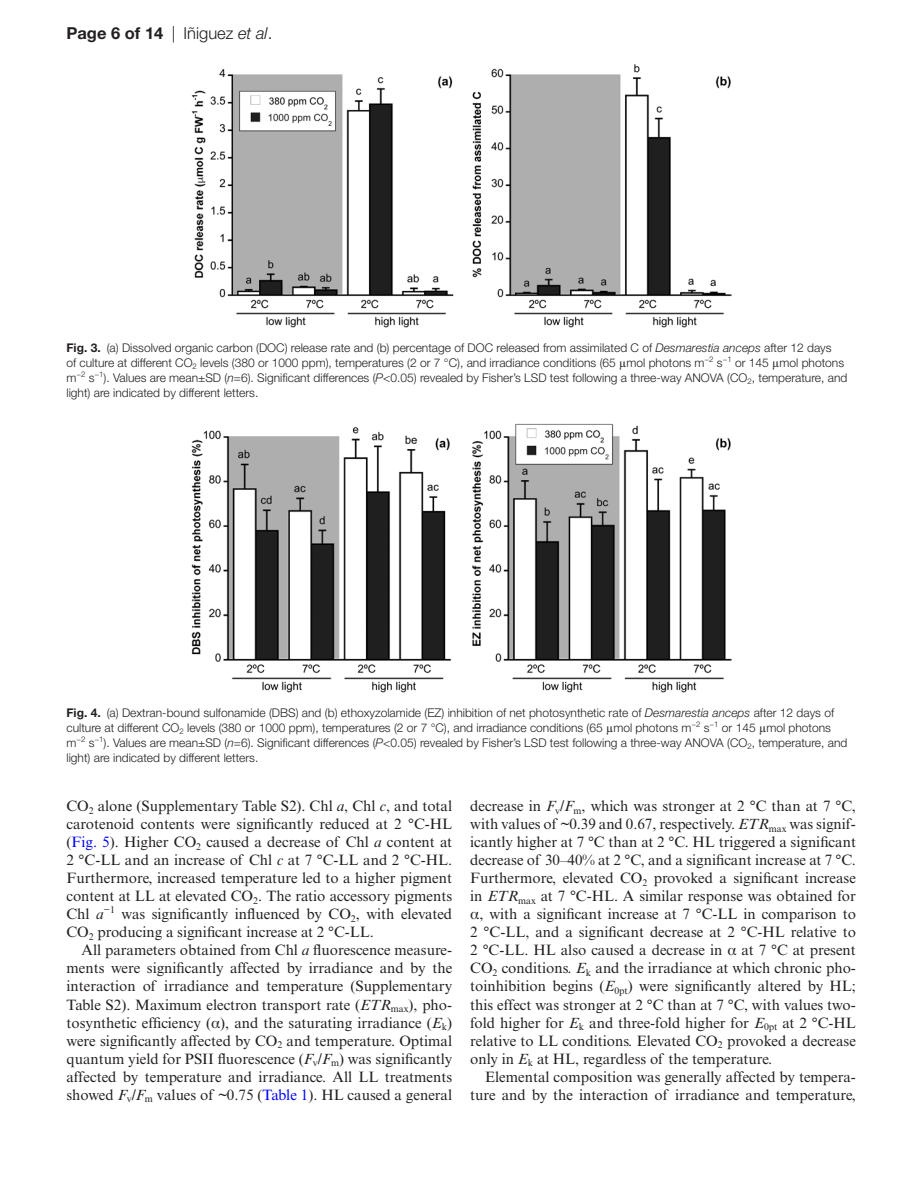
<style>
.page{position:relative;width:919px;height:1187px;background:#fff}
.page>*{position:absolute;margin:0;border:0;box-sizing:border-box;transform-origin:0 0}
.t1{font:700 16.5px "Helvetica Neue LT Std";color:#231f20}
.t2{font:15px/18px "Times New Roman MT Std";color:#231f20;text-align:justify}
.t3{font:300 12px/15px "Helvetica Neue LT Std";color:#231f20}
.s1{font-weight:300}
.s2{font-weight:300;font-style:italic}
.s3{font-weight:700}
.s4{font-style:italic}
.s5{font-family:"Gandhari Unicode";font-weight:400}
.s6{color:#00f}
.s7{font-family:"Gandhari Unicode"}
</style>
<div class="page">
<img style="left:191px;top:424px;width:540px;height:268px">
<img style="left:191px;top:64px;width:540px;height:264px">
<p class="t1" style="left:66px;top:23px;width:207px">Page 6 of 14 <span class="s1">| Iñiguez</span> <span class="s2">et al</span><span class="s1">.</span></p>
<p class="t3" style="left:66px;top:340px;width:782px"><span class="s3">Fig. 3.</span> (a) Dissolved organic carbon (DOC) release rate and (b) percentage of DOC released from assimilated C of <span class="s4">Desmarestia anceps</span> after 12 days<br>of culture at different CO<sub>2</sub> levels (380 or 1000 ppm), temperatures (2 or 7 °C), and irradiance conditions (65 <span class="s5">μ</span>mol photons m<sup>−2</sup> s<sup>−1</sup> or 145 <span class="s5">μ</span>mol photons m<sup>−2</sup> s<sup>−1</sup>). Values are mean±SD (<span class="s4">n</span>=6). Significant differences (<span class="s4">P</span>&lt;0.05) revealed by Fisher’s LSD test following a three-way ANOVA (CO<sub>2</sub>, temperature, and light) are indicated by different letters.</p>
<p class="t3" style="left:66px;top:704px;width:782px"><span class="s3">Fig. 4.</span> (a) Dextran-bound sulfonamide (DBS) and (b) ethoxyzolamide (EZ) inhibition of net photosynthetic rate of <span class="s4">Desmarestia anceps</span> after 12 days of culture at different CO<sub>2</sub> levels (380 or 1000 ppm), temperatures (2 or 7 °C), and irradiance conditions (65 <span class="s5">μ</span>mol photons m<sup>−2</sup> s<sup>−1</sup> or 145 <span class="s5">μ</span>mol photons m<sup>−2</sup> s<sup>−1</sup>). Values are mean±SD (<span class="s4">n</span>=6). Significant differences (<span class="s4">P</span>&lt;0.05) revealed by Fisher’s LSD test following a three-way ANOVA (CO<sub>2</sub>, temperature, and light) are indicated by different letters.</p>
<p class="t2" style="left:66px;top:797px;width:387px">CO<sub>2</sub> alone (Supplementary Table S2). Chl <span class="s4">a</span>, Chl <span class="s4">c</span>, and total carotenoid contents were significantly reduced at 2 °C-HL (<span class="s6">Fig. 5</span>). Higher CO<sub>2</sub> caused a decrease of Chl <span class="s4">a</span> content at 2 °C-LL and an increase of Chl <span class="s4">c</span> at 7 °C-LL and 2 °C-HL.<br>Furthermore, increased temperature led to a higher pigment content at LL at elevated CO<sub>2</sub>. The ratio accessory pigments Chl <span class="s4">a</span><sup>−1</sup> was significantly influenced by CO<sub>2</sub>, with elevated CO<sub>2</sub> producing a significant increase at 2 °C-LL.</p>
<p class="t2" style="left:66px;top:941px;width:387px;text-indent:15px">All parameters obtained from Chl <span class="s4">a</span> fluorescence measure&shy;ments were significantly affected by irradiance and by the interaction of irradiance and temperature (Supplementary Table S2). Maximum electron transport rate (<span class="s4">ETR</span><sub>max</sub>), pho&shy;tosynthetic efficiency (<span class="s7">α</span>), and the saturating irradiance (<span class="s4">E</span><sub>k</sub>) were significantly affected by CO<sub>2</sub> and temperature. Optimal quantum yield for PSII fluorescence (<span class="s4">F</span><sub>v</sub>/<span class="s4">F</span><sub>m</sub>) was significantly affected by temperature and irradiance. All LL treatments showed <span class="s4">F</span><sub>v</sub>/<span class="s4">F</span><sub>m</sub> values of ~0.75 (<span class="s6">Table 1</span>). HL caused a general</p>
<p class="t2" style="left:470px;top:797px;width:387px">decrease in <span class="s4">F</span><sub>v</sub>/<span class="s4">F</span><sub>m</sub>, which was stronger at 2 °C than at 7 °C, with values of ~0.39 and 0.67, respectively. <span class="s4">ETR</span><sub>max</sub> was signif&shy;icantly higher at 7 °C than at 2 °C. HL triggered a significant decrease of 30–40% at 2 °C, and a significant increase at 7 °C.<br>Furthermore, elevated CO<sub>2</sub> provoked a significant increase in <span class="s4">ETR</span><sub>max</sub> at 7 °C-HL. A similar response was obtained for <span class="s7">α</span>, with a significant increase at 7 °C-LL in comparison to 2 °C-LL, and a significant decrease at 2 °C-HL relative to 2 °C-LL. HL also caused a decrease in <span class="s7">α</span> at 7 °C at present CO<sub>2</sub> conditions. <span class="s4">E</span><sub>k</sub> and the irradiance at which chronic pho&shy;toinhibition begins (<span class="s4">E</span><sub>0pt</sub>) were significantly altered by HL; this effect was stronger at 2 °C than at 7 °C, with values two&shy;fold higher for <span class="s4">E</span><sub>k</sub> and three-fold higher for <span class="s4">E</span><sub>0pt</sub> at 2 °C-HL relative to LL conditions. Elevated CO<sub>2</sub> provoked a decrease only in <span class="s4">E</span><sub>k</sub> at HL, regardless of the temperature.</p>
<p class="t2" style="left:470px;top:1067px;width:387px;text-align:right">Elemental composition was generally affected by tempera&shy;ture and by the interaction of irradiance and temperature,</p>
</div>
